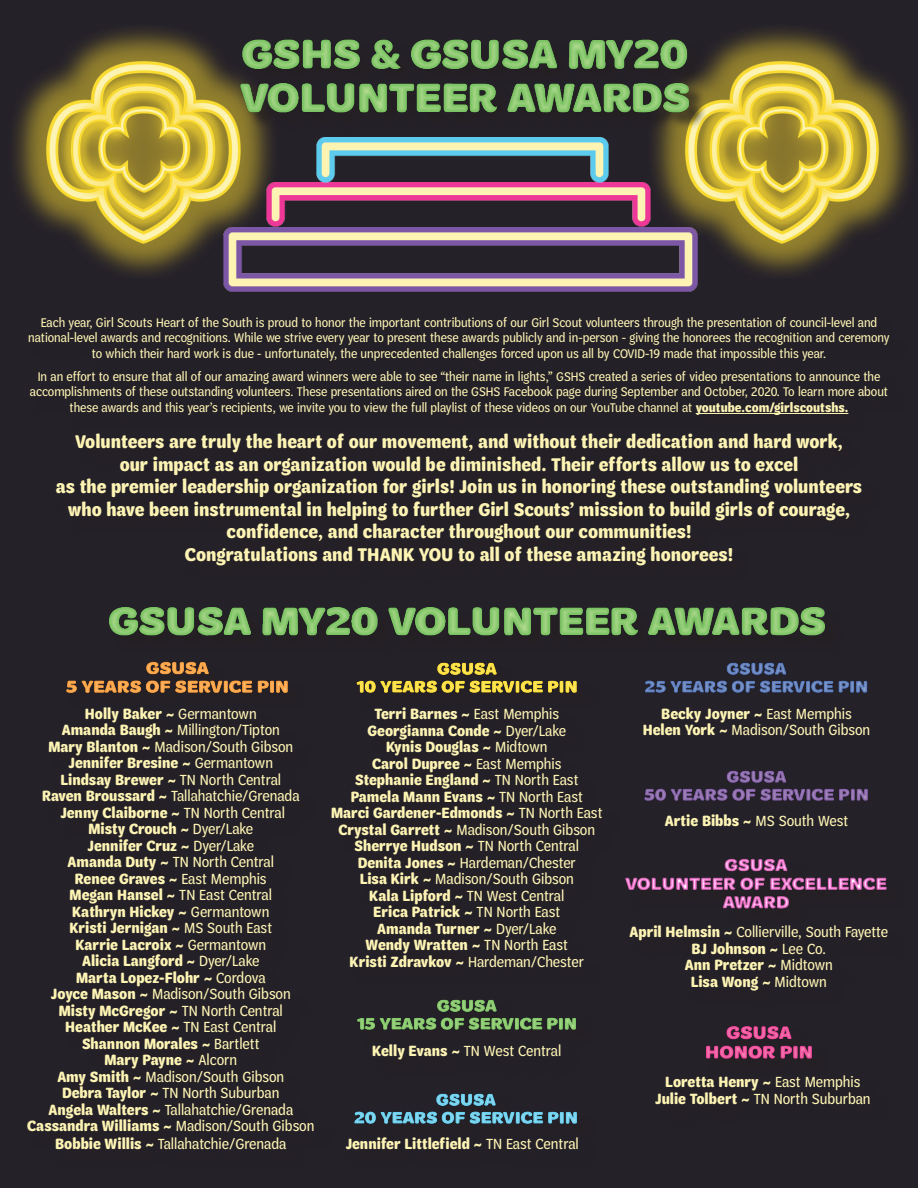
<style>
.page{position:relative;width:918px;height:1188px;background:#252129}
.page>*{position:absolute;margin:0;border:0;box-sizing:border-box;transform-origin:0 0}
.t1{font:700 19.5px/22.5px "Trefoil Sans Cond";color:#fdf4b4;text-align:center}
.t2{font:700 15.75px "Trefoil Sans Cond";color:#fdf4b4}
.t3{font:15.75px "Trefoil Sans Cond";color:#fdf4b4}
.t4{font:13.5px/15px "Trefoil Sans Cond";color:#fdf4b4;text-align:center}
.s1{font-weight:700}
.s2{font-weight:400}
</style>
<div class="page">
<div style="left:32px;top:319px;width:875px;height:264px;background:#242028"></div>
<hr style="left:696px;top:413px;width:152px;height:1px;background:#fdf4b4">
<img style="left:6px;top:22px;width:274px;height:262px">
<img style="left:223px;top:227px;width:475px;height:64px">
<img style="left:267px;top:182px;width:378px;height:45px">
<img style="left:316px;top:138px;width:293px;height:44px">
<img style="left:645px;top:22px;width:273px;height:262px">
<div style="left:111px;top:609px;width:732px;height:45px;background:#242028"></div>
<img style="left:32px;top:594px;width:869px;height:53px">
<div style="left:30px;top:664px;width:302px;height:504px;background:#242027"></div>
<img style="left:43px;top:657px;width:268px;height:36px">
<div style="left:334px;top:665px;width:285px;height:320px;background:#242027"></div>
<img style="left:339px;top:658px;width:255px;height:35px">
<div style="left:360px;top:1002px;width:234px;height:76px;background:#242028"></div>
<img style="left:339px;top:995px;width:255px;height:58px">
<div style="left:349px;top:1096px;width:248px;height:72px;background:#242027"></div>
<img style="left:338px;top:1089px;width:255px;height:58px">
<img style="left:629px;top:658px;width:255px;height:58px">
<img style="left:629px;top:766px;width:255px;height:45px">
<div style="left:629px;top:862px;width:277px;height:147px;background:#252129"></div>
<img style="left:622px;top:822px;width:269px;height:151px">
<div style="left:658px;top:1029px;width:230px;height:94px;background:#242027"></div>
<img style="left:619px;top:1020px;width:279px;height:65px">
<div style="left:243px;top:41px;width:464px;height:90px;background:#231f20;opacity:.75"></div>
<img style="left:88px;top:27px;width:753px;height:100px">
<p class="t4" style="left:28px;top:315px;width:863px">Each year, Girl Scouts Heart of the South is proud to honor the important contributions of our Girl Scout volunteers through the presentation of council-level and national-level awards and recognitions. While we strive every year to present these awards publicly and in-person - giving the honorees the recognition and ceremony</p>
<p class="t4" style="left:92px;top:346px;width:736px">to which their hard work is due - unfortunately, the unprecedented challenges forced upon us all by COVID-19 made that impossible this year.</p>
<p class="t4" style="left:30px;top:369px;width:860px">In an effort to ensure that all of our amazing award winners were able to see “their name in lights,” GSHS created a series of video presentations to announce the accomplishments of these outstanding volunteers. These presentations aired on the GSHS Facebook page during September and October, 2020. To learn more about</p>
<p class="t4" style="left:70px;top:400px;width:780px">these awards and this year’s recipients, we invite you to view the full playlist of these videos on our YouTube channel at <span class="s1">youtube.com/girlscoutshs.</span></p>
<p class="t1" style="left:75px;top:430px;width:769px">Volunteers are truly the heart of our movement, and without their dedication and hard work,</p>
<p class="t1" style="left:120px;top:453px;width:680px">our impact as an organization would be diminished. Their efforts allow us to excel</p>
<p class="t1" style="left:56px;top:475px;width:808px">as the premier leadership organization for girls! Join us in honoring these outstanding volunteers</p>
<p class="t1" style="left:68px;top:498px;width:784px">who have been instrumental in helping to further Girl Scouts’ mission to build girls of courage, confidence, and character throughout our communities!</p>
<p class="t1" style="left:185px;top:543px;width:550px">Congratulations and THANK YOU to all of these amazing honorees!</p>
<p class="t2" style="left:85px;top:705px;width:173px">Holly Baker ~ <span class="s2">Germantown</span></p>
<p class="t3" style="left:62px;top:722px;width:220px"><span class="s1">Amanda Baugh ~</span> Millington/Tipton</p>
<p class="t3" style="left:48px;top:738px;width:246px"><span class="s1">Mary Blanton ~</span> Madison/South Gibson</p>
<p class="t2" style="left:69px;top:754px;width:206px">Jennifer Bresine ~ <span class="s2">Germantown</span></p>
<p class="t2" style="left:60px;top:771px;width:222px">Lindsay Brewer ~ <span class="s2">TN North Central</span></p>
<p class="t3" style="left:42px;top:788px;width:259px"><span class="s1">Raven Broussard ~</span> Tallahatchie/Grenada</p>
<p class="t2" style="left:60px;top:804px;width:226px">Jenny Claiborne ~ <span class="s2">TN North Central</span></p>
<p class="t2" style="left:88px;top:820px;width:166px">Misty Crouch ~ <span class="s2">Dyer/Lake</span></p>
<p class="t2" style="left:88px;top:837px;width:168px">Jennifer Cruz ~ <span class="s2">Dyer/Lake</span></p>
<p class="t3" style="left:68px;top:854px;width:208px"><span class="s1">Amanda Duty ~</span> TN North Central</p>
<p class="t2" style="left:75px;top:870px;width:193px">Renee Graves ~ <span class="s2">East Memphis</span></p>
<p class="t3" style="left:70px;top:887px;width:204px"><span class="s1">Megan Hansel ~</span> TN East Central</p>
<p class="t2" style="left:72px;top:903px;width:199px">Kathryn Hickey ~ <span class="s2">Germantown</span></p>
<p class="t2" style="left:69px;top:919px;width:204px">Kristi Jernigan ~ <span class="s2">MS South East</span></p>
<p class="t2" style="left:75px;top:936px;width:192px">Karrie Lacroix ~ <span class="s2">Germantown</span></p>
<p class="t2" style="left:82px;top:952px;width:179px">Alicia Langford ~ <span class="s2">Dyer/Lake</span></p>
<p class="t2" style="left:76px;top:969px;width:191px">Marta Lopez-Flohr ~ <span class="s2">Cordova</span></p>
<p class="t3" style="left:51px;top:986px;width:241px"><span class="s1">Joyce Mason ~</span> Madison/South Gibson</p>
<p class="t2" style="left:59px;top:1002px;width:226px">Misty McGregor ~ <span class="s2">TN North Central</span></p>
<p class="t2" style="left:65px;top:1018px;width:212px">Heather McKee ~ <span class="s2">TN East Central</span></p>
<p class="t2" style="left:82px;top:1035px;width:179px">Shannon Morales ~ <span class="s2">Bartlett</span></p>
<p class="t2" style="left:104px;top:1051px;width:134px">Mary Payne ~ <span class="s2">Alcorn</span></p>
<p class="t3" style="left:57px;top:1068px;width:228px"><span class="s1">Amy Smith ~</span> Madison/South Gibson</p>
<p class="t3" style="left:62px;top:1085px;width:219px"><span class="s1">Debra Taylor ~</span> TN North Suburban</p>
<p class="t3" style="left:48px;top:1101px;width:246px"><span class="s1">Angela Walters ~</span> Tallahatchie/Grenada</p>
<p class="t3" style="left:27px;top:1118px;width:289px"><span class="s1">Cassandra Williams ~</span> Madison/South Gibson</p>
<p class="t3" style="left:55px;top:1136px;width:233px"><span class="s1">Bobbie Willis ~</span> Tallahatchie/Grenada</p>
<p class="t2" style="left:374px;top:705px;width:186px">Terri Barnes ~ <span class="s2">East Memphis</span></p>
<p class="t2" style="left:367px;top:721px;width:200px">Georgianna Conde ~ <span class="s2">Dyer/Lake</span></p>
<p class="t2" style="left:386px;top:738px;width:163px">Kynis Douglas ~ <span class="s2">Midtown</span></p>
<p class="t2" style="left:372px;top:754px;width:191px">Carol Dupree ~ <span class="s2">East Memphis</span></p>
<p class="t2" style="left:355px;top:771px;width:225px">Stephanie England ~ <span class="s2">TN North East</span></p>
<p class="t2" style="left:351px;top:787px;width:234px">Pamela Mann Evans ~ <span class="s2">TN North East</span></p>
<p class="t2" style="left:331px;top:804px;width:273px">Marci Gardener-Edmonds ~ <span class="s2">TN North East</span></p>
<p class="t3" style="left:338px;top:821px;width:258px"><span class="s1">Crystal Garrett ~</span> Madison/South Gibson</p>
<p class="t2" style="left:355px;top:837px;width:226px">Sherrye Hudson ~ <span class="s2">TN North Central</span></p>
<p class="t3" style="left:358px;top:854px;width:220px"><span class="s1">Denita Jones ~</span> Hardeman/Chester</p>
<p class="t3" style="left:360px;top:870px;width:216px"><span class="s1">Lisa Kirk ~</span> Madison/South Gibson</p>
<p class="t3" style="left:369px;top:887px;width:196px"><span class="s1">Kala Lipford ~</span> TN West Central</p>
<p class="t2" style="left:373px;top:903px;width:189px">Erica Patrick ~ <span class="s2">TN North East</span></p>
<p class="t2" style="left:377px;top:919px;width:181px">Amanda Turner ~ <span class="s2">Dyer/Lake</span></p>
<p class="t2" style="left:366px;top:936px;width:204px">Wendy Wratten ~ <span class="s2">TN North East</span></p>
<p class="t3" style="left:350px;top:953px;width:236px"><span class="s1">Kristi Zdravkov ~</span> Hardeman/Chester</p>
<p class="t3" style="left:372px;top:1042px;width:191px"><span class="s1">Kelly Evans ~</span> TN West Central</p>
<p class="t2" style="left:346px;top:1135px;width:235px">Jennifer Littlefield ~ <span class="s2">TN East Central</span></p>
<p class="t2" style="left:661px;top:705px;width:192px">Becky Joyner ~ <span class="s2">East Memphis</span></p>
<p class="t3" style="left:643px;top:722px;width:229px"><span class="s1">Helen York ~</span> Madison/South Gibson</p>
<p class="t2" style="left:665px;top:812px;width:185px">Artie Bibbs ~ <span class="s2">MS South West</span></p>
<p class="t3" style="left:630px;top:924px;width:260px"><span class="s1">April Helmsin ~</span> Collierville, South Fayette</p>
<p class="t2" style="left:692px;top:940px;width:136px">BJ Johnson ~ <span class="s2">Lee Co.</span></p>
<p class="t2" style="left:685px;top:956px;width:150px">Ann Pretzer ~ <span class="s2">Midtown</span></p>
<p class="t2" style="left:691px;top:973px;width:138px">Lisa Wong ~ <span class="s2">Midtown</span></p>
<p class="t2" style="left:665px;top:1073px;width:197px">Loretta Henry ~ <span class="s2">East Memphis</span></p>
<p class="t3" style="left:655px;top:1090px;width:217px"><span class="s1">Julie Tolbert ~</span> TN North Suburban</p>
</div>
